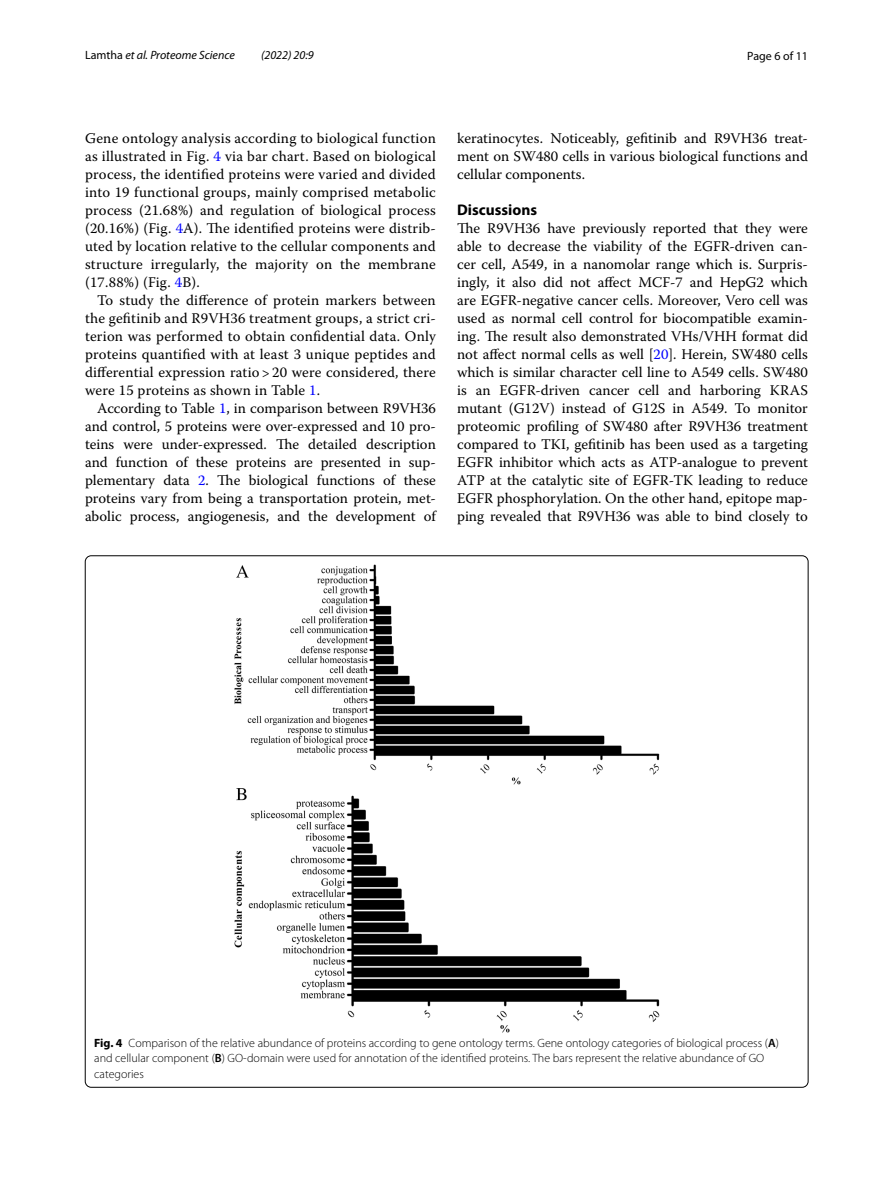
<style>
.page{position:relative;width:893px;height:1187px;background:#fff}
.page>*{position:absolute;margin:0;border:0;box-sizing:border-box;transform-origin:0 0}
.t1{font:700 15.45px "Myriad Pro";color:#000}
.t2{font:14.7px/18px "Warnock Pro";letter-spacing:.005em;color:#000;text-align:justify}
.t3{font:300 12px/15px "Myriad Pro";color:#000}
.t4{font:italic 12px "Myriad Pro";color:#000}
.t5{font:12px "Myriad Pro";color:#000}
.s1{font-style:normal}
.s2{color:#00f}
.s3{font-weight:700}
.s4{font-weight:600}
</style>
<div class="page">
<img style="left:234px;top:564px;width:425px;height:468px">
<p class="t4" style="left:85px;top:48px;width:151px"><span class="s1">Lamtha</span> et al. Proteome Science</p>
<p class="t4" style="left:261px;top:48px;width:54px">(2022) 20:9</p>
<p class="t5" style="left:747px;top:48px;width:62px">Page 6 of 11</p>
<p class="t2" style="left:85px;top:128px;width:352px">Gene ontology analysis according to biological function as illustrated in Fig. <span class="s2">4</span> via bar chart. Based on biological process, the identified proteins were varied and divided into 19 functional groups, mainly comprised metabolic process (21.68%) and regulation of biological process (20.16%) (Fig. <span class="s2">4</span>A). The identified proteins were distrib&shy;uted by location relative to the cellular components and structure irregularly, the majority on the membrane (17.88%) (Fig. <span class="s2">4</span>B).</p>
<p class="t2" style="left:85px;top:290px;width:352px;text-indent:12px">To study the difference of protein markers between the gefitinib and R9VH36 treatment groups, a strict cri&shy;terion was performed to obtain confidential data. Only proteins quantified with at least 3 unique peptides and differential expression ratio &gt; 20 were considered, there were 15 proteins as shown in Table <span class="s2">1</span>.</p>
<p class="t2" style="left:85px;top:398px;width:352px;text-indent:12px">According to Table <span class="s2">1</span>, in comparison between R9VH36 and control, 5 proteins were over-expressed and 10 pro&shy;teins were under-expressed. The detailed description and function of these proteins are presented in sup&shy;plementary data <span class="s2">2</span>. The biological functions of these proteins vary from being a transportation protein, met&shy;abolic process, angiogenesis, and the development of</p>
<p class="t2" style="left:457px;top:128px;width:352px">keratinocytes. Noticeably, gefitinib and R9VH36 treat&shy;ment on SW480 cells in various biological functions and cellular components.</p>
<p class="t1" style="left:457px;top:199px;width:82px">Discussions</p>
<p class="t2" style="left:457px;top:218px;width:352px">The R9VH36 have previously reported that they were able to decrease the viability of the EGFR-driven can&shy;cer cell, A549, in a nanomolar range which is. Surpris&shy;ingly, it also did not affect MCF-7 and HepG2 which are EGFR-negative cancer cells. Moreover, Vero cell was used as normal cell control for biocompatible examin&shy;ing. The result also demonstrated VHs/VHH format did not affect normal cells as well [<span class="s2">20</span>]. Herein, SW480 cells which is similar character cell line to A549 cells. SW480 is an EGFR-driven cancer cell and harboring KRAS mutant (G12V) instead of G12S in A549. To monitor proteomic profiling of SW480 after R9VH36 treatment compared to TKI, gefitinib has been used as a targeting EGFR inhibitor which acts as ATP-analogue to prevent ATP at the catalytic site of EGFR-TK leading to reduce EGFR phosphorylation. On the other hand, epitope map&shy;ping revealed that R9VH36 was able to bind closely to</p>
<p class="t3" style="left:94px;top:1036px;width:686px"><span class="s3">Fig. 4</span> Comparison of the relative abundance of proteins according to gene ontology terms. Gene ontology categories of biological process (<span class="s4">A</span>) and cellular component (<span class="s4">B</span>) GO-domain were used for annotation of the identified proteins. The bars represent the relative abundance of GO categories</p>
</div>
